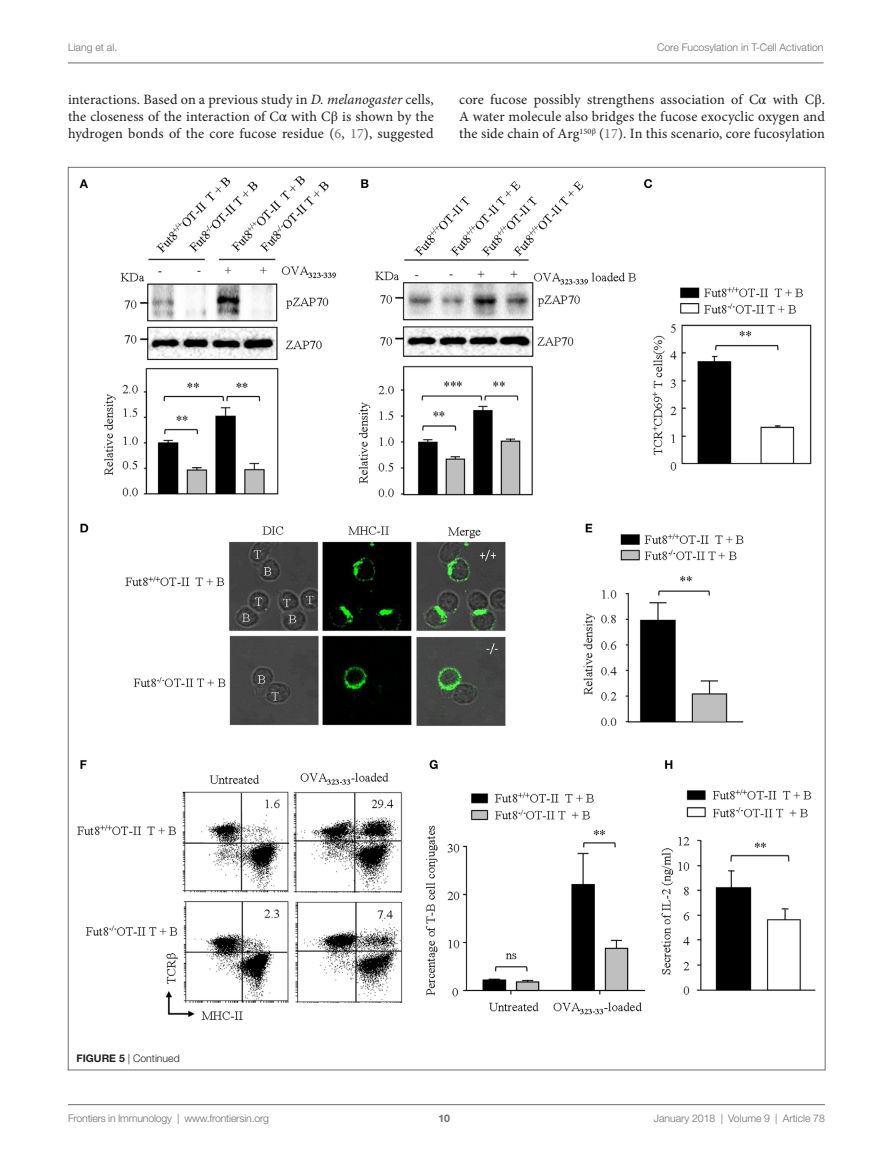
<style>
.page{position:relative;width:893px;height:1170px;background:#fff}
.page>*{position:absolute;margin:0;border:0;box-sizing:border-box;transform-origin:0 0}
.t1{font:14.25px/17.2px "Minion Pro";letter-spacing:.01em;color:#231f20;text-align:justify}
.t2{font:300 10.5px "Helvetica Neue LT Std";color:#6c6d70}
.t3{font:300 10.5px "Helvetica Neue LT Std";color:#231f20}
.t4{font:700 10.5px "Helvetica Neue LT Std";color:#6c6d70}
.s1{font-style:italic}
.s2{font-family:"STIX General"}
.s3{color:#6c6d70}
.s4{font-weight:700}
</style>
<div class="page">
<img style="left:77px;top:176px;width:739px;height:844px">
<hr style="left:68px;top:63px;width:756px;height:1px;background:#6c6d70">
<hr style="left:68px;top:1104px;width:757px;height:1px;background:#6c6d70">
<p class="t2" style="left:68px;top:41px;width:51px">Liang et al.</p>
<p class="t2" style="left:657px;top:41px;width:168px">Core Fucosylation in T-Cell Activation</p>
<p class="t1" style="left:68px;top:90px;width:367px">interactions. Based on a previous study in <span class="s1">D. melanogaster</span> cells, the closeness of the interaction of C<span class="s2">α</span> with C<span class="s2">β</span> is shown by the hydrogen bonds of the core fucose residue (<span class="s3">6</span>, <span class="s3">17</span>), suggested</p>
<p class="t1" style="left:459px;top:91px;width:367px">core fucose possibly strengthens association of C<span class="s2">α</span> with C<span class="s2">β</span>.<br>A water molecule also bridges the fucose exocyclic oxygen and the side chain of Arg<sup>150</sup><sup>β</sup> (<span class="s3">17</span>). In this scenario, core fucosylation</p>
<p class="t3" style="left:77px;top:1051px;width:105px"><span class="s4">FIGURE 5</span> | Continued</p>
<p class="t2" style="left:68px;top:1111px;width:203px">Frontiers in Immunology | www.frontiersin.org</p>
<p class="t2" style="left:654px;top:1111px;width:173px">January 2018 | Volume 9 | Article 78</p>
<p class="t4" style="left:439px;top:1111px;width:13px">10</p>
</div>
